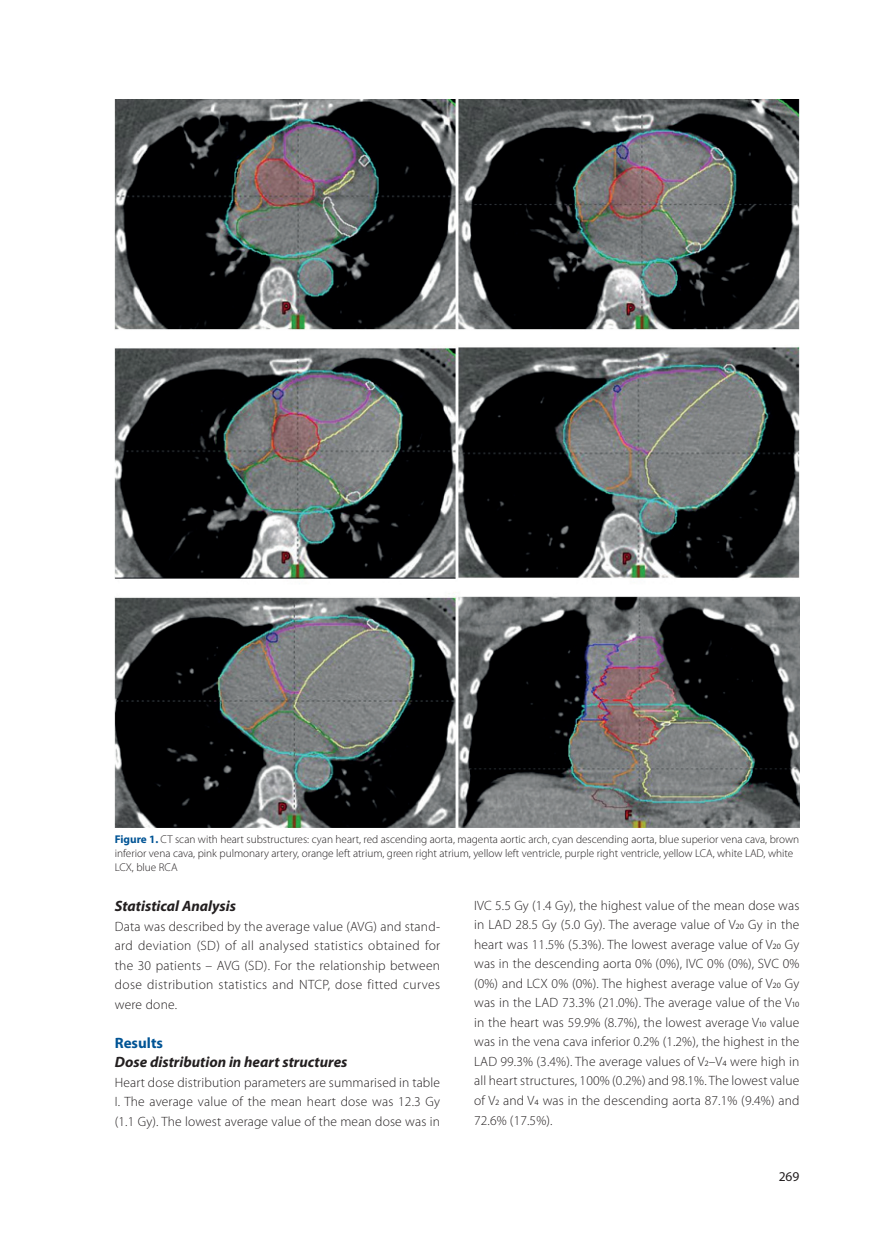
<style>
.page{position:relative;width:893px;height:1234px;background:#fff}
.page>*{position:absolute;margin:0;border:0;box-sizing:border-box;transform-origin:0 0}
._07_-_Środtytul_2_po{font:italic 700 15px "Myriad Pro";color:#231f20}
._07_-_Środtytul_2{font:italic 700 15px "Myriad Pro";color:#231f20}
._07_-_Srodtytul_1{font:700 15px "Myriad Pro";color:#005495}
._08_-_Tekst_bez_wcie{font:300 13.5px/19.5px "Myriad Pro";letter-spacing:.01em;color:#231f20;text-align:justify}
.t1{font:13.5px "Myriad Pro";color:#231f20}
._21_-_Rycina_-_podpi{font:300 11.25px/14.2px "Myriad Pro";color:#231f20}
.s1{font-weight:700;color:#005495}
</style>
<div class="page">
<img style="left:115px;top:99px;width:684px;height:728px">
<p class="_21_-_Rycina_-_podpi" style="left:115px;top:831px;width:686px"><span class="s1">Figure 1.</span> CT scan with heart substructures: cyan heart, red ascending aorta, magenta aortic arch, cyan descending aorta, blue superior vena cava, brown inferior vena cava, pink pulmonary artery, orange left atrium, green right atrium, yellow left ventricle, purple right ventricle, yellow LCA, white LAD, white<br>LCX, blue RCA</p>
<p class="_07_-_Środtytul_2" style="left:115px;top:895px;width:123px">Statistical Analysis</p>
<p class="_08_-_Tekst_bez_wcie" style="left:115px;top:915px;width:327px">Data was described by the average value (AVG) and stand&shy;ard deviation (SD) of all analysed statistics obtained for the 30 patients – AVG (SD). For the relationship between dose distribution statistics and NTCP, dose fitted curves were done.</p>
<p class="_07_-_Srodtytul_1" style="left:115px;top:1032px;width:50px">Results</p>
<p class="_07_-_Środtytul_2_po" style="left:115px;top:1052px;width:234px">Dose distribution in heart structures</p>
<p class="_08_-_Tekst_bez_wcie" style="left:115px;top:1071px;width:327px">Heart dose distribution parameters are summarised in table I. The average value of the mean heart dose was 12.3 Gy (1.1 Gy). The lowest average value of the mean dose was in</p>
<p class="_08_-_Tekst_bez_wcie" style="left:474px;top:895px;width:327px">IVC 5.5 Gy (1.4 Gy), the highest value of the mean dose was in LAD 28.5 Gy (5.0 Gy). The average value of V20 Gy in the heart was 11.5% (5.3%). The lowest average value of V20 Gy was in the descending aorta 0% (0%), IVC 0% (0%), SVC 0% (0%) and LCX 0% (0%). The highest average value of V20 Gy was in the LAD 73.3% (21.0%). The average value of the V10 in the heart was 59.9% (8.7%), the lowest average V10 value was in the vena cava inferior 0.2% (1.2%), the highest in the LAD 99.3% (3.4%). The average values of V2–V4 were high in all heart structures, 100% (0.2%) and 98.1%. The lowest value of V2 and V4 was in the descending aorta 87.1% (9.4%) and 72.6% (17.5%).</p>
<p class="t1" style="left:779px;top:1168px;width:22px">269</p>
</div>
